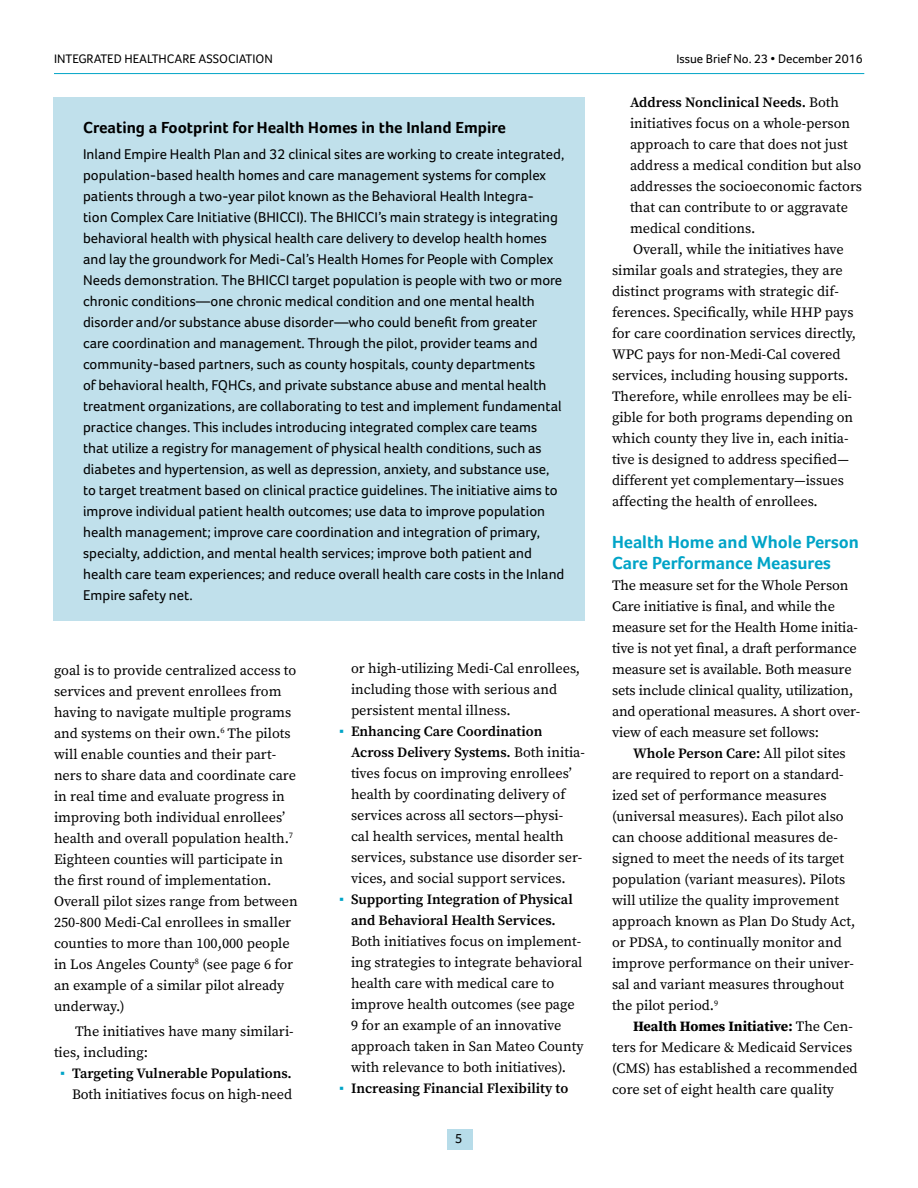
<style>
.page{position:relative;width:918px;height:1188px;background:#fff}
.page>*{position:absolute;margin:0;border:0;box-sizing:border-box;transform-origin:0 0}
.A_hed{font:700 18px/21px "Foco";color:#00a4c7}
.sidebar_hed{font:700 16.5px "Foco";color:#000}
.sidebar_txt-no_inden{font:14.7px/21px "Foco";color:#000}
.text_-_indented{font:14.25px/21px "Source Serif Pro";color:#000}
.bullet_list{font:14.25px/21px "Source Serif Pro";color:#000}
.text-no_indent{font:14.25px/21px "Source Serif Pro";letter-spacing:-.01em;color:#000}
.bullet_list-2{font:600 14.25px/21px "Source Serif Pro";color:#000;text-align:right}
.t1{font:13.5px "Foco";color:#000}
.t2{font:12.75px "Foco";color:#000}
.s1{font-family:"Times New Roman";font-weight:400;color:#00a4c7}
.s2{font-weight:400}
.s3{font-family:"Times New Roman";color:#00a4c7}
.s4{font-weight:600}
.s5{font-weight:700}
</style>
<div class="page">
<div style="left:447px;top:1129px;width:26px;height:21px;background:#b7dce9"></div>
<hr style="left:54px;top:73px;width:810px;height:1px;background:#00a4c7">
<div style="left:53px;top:98px;width:532px;height:523px;background:#c0e0eb"></div>
<p class="t2" style="left:54px;top:51px;width:220px">INTEGRATED HEALTHCARE ASSOCIATION</p>
<p class="t2" style="left:676px;top:51px;width:188px">Issue Brief No. 23 • December 2016</p>
<p class="sidebar_hed" style="left:83px;top:118px;width:424px">Creating a Footprint for Health Homes in the Inland Empire</p>
<p class="sidebar_txt-no_inden" style="left:83px;top:143px;width:483px">Inland Empire Health Plan and 32 clinical sites are working to create integrated, population-based health homes and care management systems for complex patients through a two-year pilot known as the Behavioral Health Integra-<br>tion Complex Care Initiative (BHICCI). The BHICCI’s main strategy is integrating behavioral health with physical health care delivery to develop health homes and lay the groundwork for Medi-Cal’s Health Homes for People with Complex Needs demonstration. The BHICCI target population is people with two or more chronic conditions—one chronic medical condition and one mental health disorder and/or substance abuse disorder—who could benefit from greater care coordination and management. Through the pilot, provider teams and community-based partners, such as county hospitals, county departments<br>of behavioral health, FQHCs, and private substance abuse and mental health treatment organizations, are collaborating to test and implement fundamental practice changes. This includes introducing integrated complex care teams that utilize a registry for management of physical health conditions, such as diabetes and hypertension, as well as depression, anxiety, and substance use, to target treatment based on clinical practice guidelines. The initiative aims to improve individual patient health outcomes; use data to improve population health management; improve care coordination and integration of primary, specialty, addiction, and mental health services; improve both patient and health care team experiences; and reduce overall health care costs in the Inland Empire safety net.</p>
<p class="text_-_indented" style="left:54px;top:660px;width:245px">goal is to provide centralized access to services and prevent enrollees from having to navigate multiple programs and systems on their own.<sup>6</sup> The pilots will enable counties and their part&shy;ners to share data and coordinate care in real time and evaluate progress in improving both individual enrollees’ health and overall population health.<sup>7<br></sup>Eighteen counties will participate in the first round of implementation.<br>Overall pilot sizes range from between 250-800 Medi-Cal enrollees in smaller counties to more than 100,000 people in Los Angeles County<sup>8</sup> (see page 6 for an example of a similar pilot already underway.)</p>
<p class="text_-_indented" style="left:54px;top:1022px;width:241px;text-indent:21px">The initiatives have many similari&shy;ties, including:</p>
<p class="bullet_list-2" style="left:60px;top:1064px;width:234px"><span class="s1">▪</span> Targeting Vulnerable Populations.<br><span class="s2">Both initiatives focus on high-need</span></p>
<p class="bullet_list" style="left:351px;top:659px;width:231px">or high-utilizing Medi-Cal enrollees, including those with serious and persistent mental illness.</p>
<p class="bullet_list" style="left:351px;top:722px;width:235px;text-indent:-12px"><span class="s3">▪</span> <span class="s4">Enhancing Care Coordination Across Delivery Systems.</span> Both initia&shy;tives focus on improving enrollees’ health by coordinating delivery of services across all sectors—physi&shy;cal health services, mental health services, substance use disorder ser&shy;vices, and social support services.</p>
<p class="bullet_list" style="left:351px;top:890px;width:234px;text-indent:-12px"><span class="s3">▪</span> <span class="s4">Supporting Integration of Physical and Behavioral Health Services.<br></span>Both initiatives focus on implement&shy;ing strategies to integrate behavioral health care with medical care to improve health outcomes (see page 9 for an example of an innovative approach taken in San Mateo County with relevance to both initiatives).</p>
<p class="bullet_list-2" style="left:339px;top:1079px;width:231px"><span class="s1">▪</span> Increasing Financial Flexibility to</p>
<p class="t1" style="left:455px;top:1131px;width:9px">5</p>
<p class="bullet_list" style="left:630px;top:93px;width:234px"><span class="s4">Address Nonclinical Needs.</span> Both initiatives focus on a whole-person approach to care that does not just address a medical condition but also addresses the socioeconomic factors that can contribute to or aggravate medical conditions.</p>
<p class="text_-_indented" style="left:612px;top:240px;width:246px;text-indent:21px">Overall, while the initiatives have similar goals and strategies, they are distinct programs with strategic dif&shy;ferences. Specifically, while HHP pays for care coordination services directly, WPC pays for non-Medi-Cal covered services, including housing supports.<br>Therefore, while enrollees may be eli&shy;gible for both programs depending on which county they live in, each initia&shy;tive is designed to address specified— different yet complementary—issues affecting the health of enrollees.</p>
<p class="A_hed" style="left:612px;top:532px;width:249px">Health Home and Whole Person<br>Care Performance Measures</p>
<p class="text-no_indent" style="left:612px;top:576px;width:250px">The measure set for the Whole Person Care initiative is final, and while the measure set for the Health Home initia&shy;tive is not yet final, a draft performance measure set is available. Both measure sets include clinical quality, utilization, and operational measures. A short over&shy;view of each measure set follows:</p>
<p class="text_-_indented" style="left:612px;top:744px;width:245px;text-indent:21px"><span class="s4">Whole Person Care:</span> All pilot sites are required to report on a standard&shy;ized set of performance measures (universal measures). Each pilot also can choose additional measures de&shy;signed to meet the needs of its target population (variant measures). Pilots will utilize the quality improvement approach known as Plan Do Study Act, or PDSA, to continually monitor and improve performance on their univer&shy;sal and variant measures throughout the pilot period.<sup>9</sup></p>
<p class="text_-_indented" style="left:612px;top:1017px;width:247px;text-indent:21px"><span class="s5">Health Homes Initiative:</span> The Cen&shy;ters for Medicare &amp; Medicaid Services (CMS) has established a recommended core set of eight health care quality</p>
</div>
